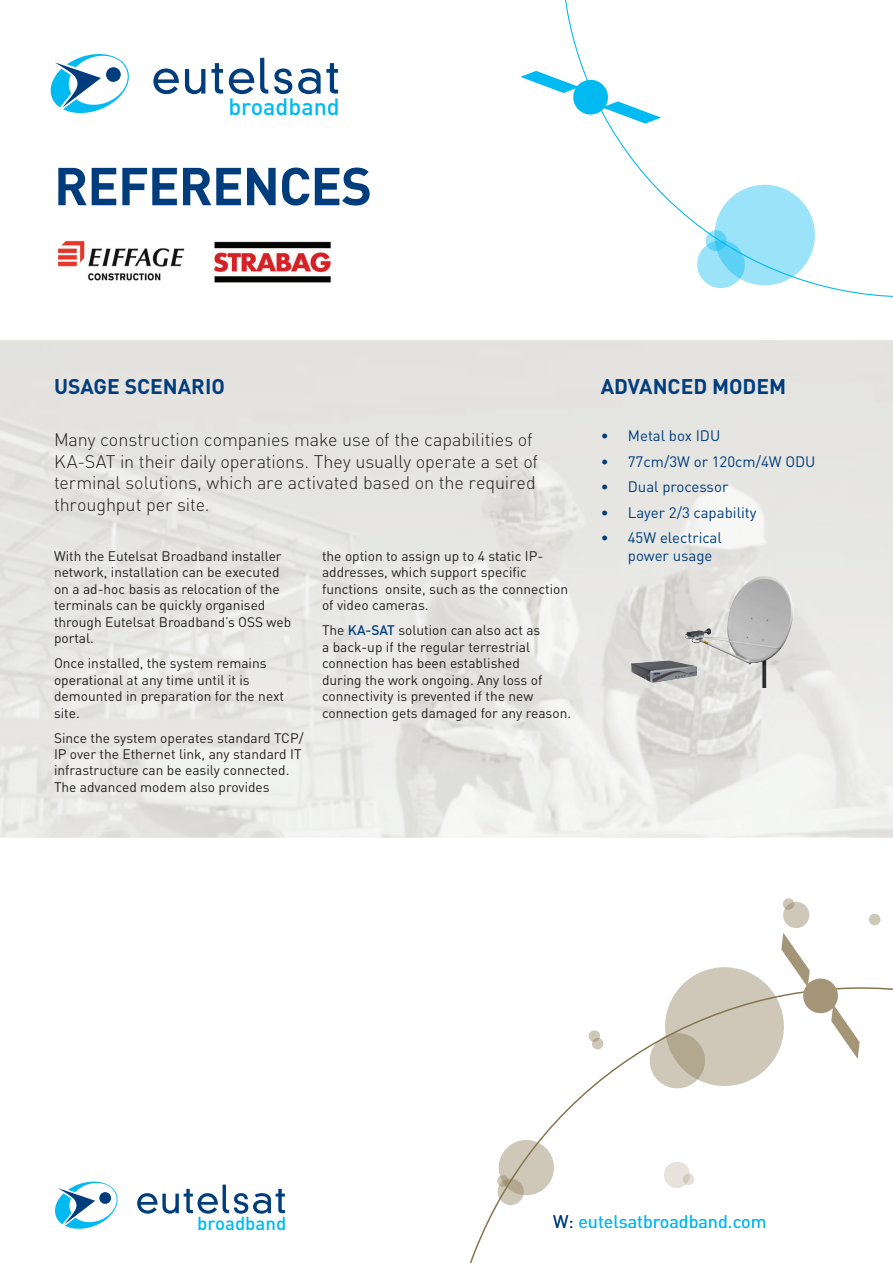
<style>
.page{position:relative;width:893px;height:1263px;background:#fff}
.page>*{position:absolute;margin:0;border:0;box-sizing:border-box;transform-origin:0 0}
.t1{font:700 52.5px "DIN";letter-spacing:-.02em;color:#013d7d}
.t2{font:500 23.25px "DIN Pro";color:#00baf1}
.t3{font:700 21px "DIN";color:#013d7d}
.t4{font:500 18.6px "DIN Pro";color:#00baf1}
.t5{font:300 18px/21.6px "DIN";letter-spacing:-.005em;color:#231f20}
.t6{font:18px "DIN";color:#00baf1}
.t7{font:15px/18px "DIN";color:#013d7d}
.t8{font:13.65px/16.5px "DIN";color:#231f20}
.s1{font-weight:500;color:#013d7d}
.s2{color:#013d7d}
</style>
<div class="page">
<svg style="left:869px;top:913px;width:12px;height:13px"></svg>
<svg style="left:469px;top:987px;width:424px;height:276px"></svg>
<svg style="left:646px;top:898px;width:214px;height:196px"></svg>
<svg style="left:565px;top:0;width:328px;height:297px"></svg>
<svg style="left:520px;top:71px;width:141px;height:53px"></svg>
<svg style="left:51px;top:54px;width:78px;height:60px"></svg>
<svg style="left:153px;top:68px;width:26px;height:26px"></svg>
<svg style="left:185px;top:69px;width:20px;height:25px"></svg>
<svg style="left:211px;top:63px;width:12px;height:31px"></svg>
<svg style="left:229px;top:68px;width:25px;height:26px"></svg>
<svg style="left:260px;top:58px;width:8px;height:36px"></svg>
<svg style="left:274px;top:68px;width:18px;height:26px"></svg>
<svg style="left:298px;top:63px;width:40px;height:31px"></svg>
<svg style="left:588px;top:1029px;width:16px;height:21px"></svg>
<svg style="left:55px;top:1181px;width:63px;height:48px"></svg>
<svg style="left:137px;top:1184px;width:148px;height:30px"></svg>
<img style="left:58px;top:240px;width:127px;height:41px">
<img style="left:213px;top:241px;width:118px;height:42px">
<img style="left:622px;top:565px;width:178px;height:123px">
<h2 class="t2" style="left:228px;top:90px;width:113px">broadband</h2>
<h1 class="t1" style="left:54px;top:152px;width:285px">REFERENCES</h1>
<h3 class="t3" style="left:54px;top:373px;width:14px">USAGE</h3>
<h3 class="t3" style="left:125px;top:373px;width:40px">SCENA</h3>
<h3 class="t3" style="left:191px;top:373px;width:24px">RIO</h3>
<h3 class="t5" style="left:54px;top:429px;width:486px">Many construction companies make use of the capabilities of KA-SAT in their daily operations. They usually operate a set of terminal solutions, which are activated based on the required throughput per site.</h3>
<p class="t8" style="left:54px;top:547px;width:229px">With the Eutelsat Broadband installer network, installation can be executed on a ad-hoc basis as relocation of the terminals can be quickly organised through Eutelsat Broadband’s OSS</p>
<p class="t8" style="left:322px;top:547px;width:248px">the option to assign up to 4 static IP&shy;addresses, which support specific functions onsite, such as the connection of video cameras.</p>
<p class="t8" style="left:322px;top:622px;width:251px">The <span class="s1">KA-SAT</span> solution can also act as<br>a back-up if the regular terrestrial connection has been established<br>during the work ongoing. Any loss of connectivity is prevented if the new connection gets damaged for any reason.</p>
<p class="t8" style="left:267px;top:613px;width:26px">web</p>
<p class="t8" style="left:54px;top:625px;width:214px;line-height:25px">portal.<br>Once installed, the system remains</p>
<p class="t8" style="left:54px;top:671px;width:232px">operational at any time until it is demounted in preparation for the next site.</p>
<p class="t8" style="left:54px;top:729px;width:251px">Since the system operates standard TCP/ IP over the Ethernet link, any standard IT infrastructure can be easily connected.<br>The advanced modem also provides</p>
<h3 class="t3" style="left:601px;top:373px;width:187px">ADVANCED MODEM</h3>
<p class="t7" style="left:601px;top:427px;width:104px">• Metal box IDU</p>
<p class="t7" style="left:601px;top:452px;width:195px">• 77cm/3W or 120cm/4W ODU</p>
<p class="t7" style="left:601px;top:478px;width:129px">• Dual processor</p>
<p class="t7" style="left:601px;top:503px;width:157px">• Layer 2/3 capability</p>
<p class="t7" style="left:628px;top:529px;width:96px;text-indent:-27px">• 45W electrical power usage</p>
<h3 class="t4" style="left:197px;top:1211px;width:91px">broadband</h3>
<h3 class="t6" style="left:553px;top:1210px;width:215px"><span class="s2">W:</span> eutelsatbroadband.com</h3>
</div>
